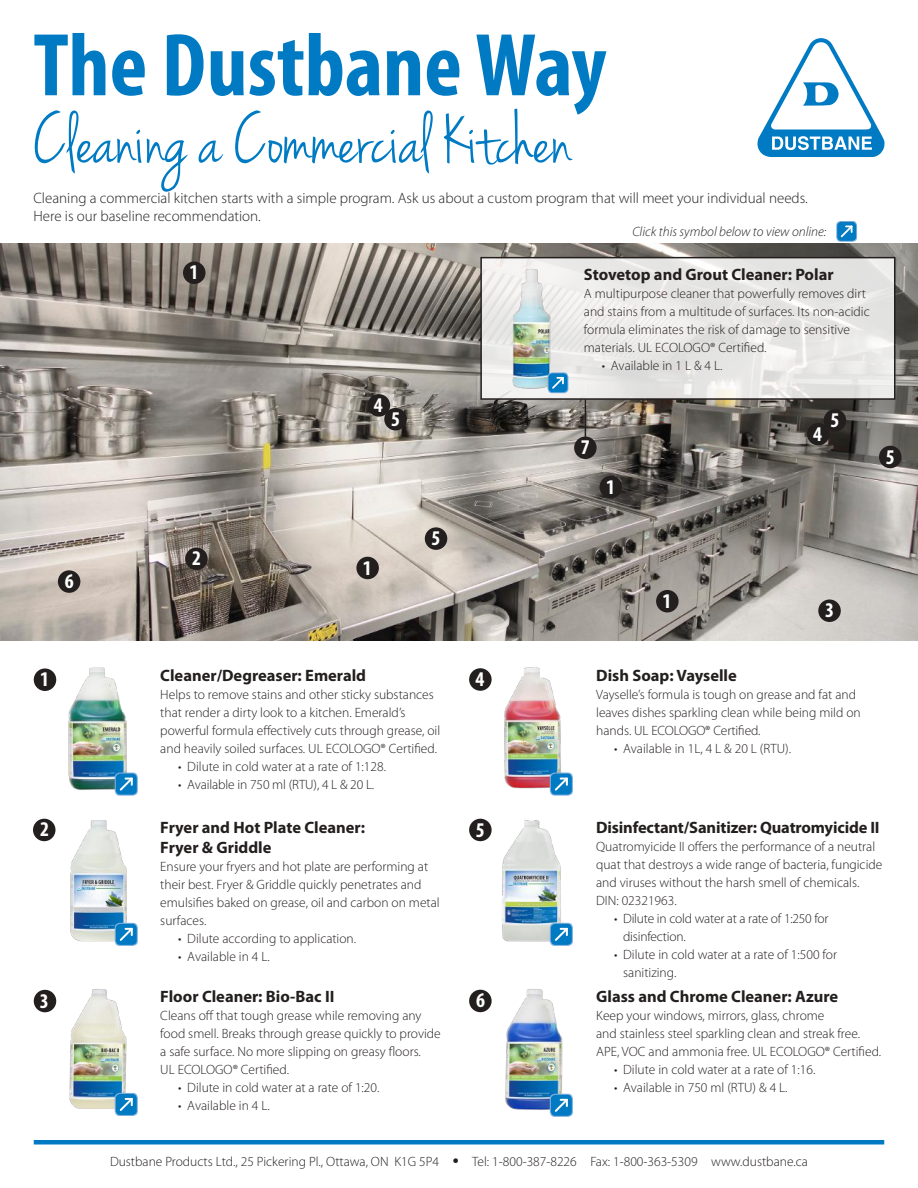
<style>
.page{position:relative;width:918px;height:1188px;background:#fff}
.page>*{position:absolute;margin:0;border:0;box-sizing:border-box;transform-origin:0 0}
.t1{font:700 condensed 90px "Myriad Pro";color:#007bc3}
.t2{font:75px "Jenna Sue";color:#007bc3}
.t3{font:700 condensed 21px "Myriad Pro";color:#fff}
.t4{font:700 16.5px "Myriad Pro";color:#241f1f}
.t5{font:300 15px/18px "Myriad Pro";color:#241f1f}
.t6{font:300 13.5px/18px "Myriad Pro";color:#241f1f}
.t7{font:italic 300 13.5px "Myriad Pro";color:#241f1f}
.s1{font-weight:900;font-size:16.5px}
</style>
<div class="page">
<hr style="left:34px;top:1140px;width:850px;height:4px;background:#007bc3">
<svg style="left:757px;top:38px;width:128px;height:119px"></svg>
<img style="left:0;top:244px;width:918px;height:396px">
<div style="left:183px;top:262px;width:23px;height:22px;background:#241f1f;border-radius:50%"></div>
<div style="left:58px;top:570px;width:22px;height:23px;background:#241f1f;border-radius:50%"></div>
<div style="left:185px;top:548px;width:23px;height:22px;background:#241f1f;border-radius:50%"></div>
<div style="left:356px;top:557px;width:23px;height:22px;background:#241f1f;border-radius:50%"></div>
<div style="left:368px;top:394px;width:22px;height:23px;background:#241f1f;border-radius:50%"></div>
<div style="left:384px;top:408px;width:23px;height:22px;background:#241f1f;border-radius:50%"></div>
<div style="left:425px;top:527px;width:22px;height:23px;background:#241f1f;border-radius:50%"></div>
<div style="left:600px;top:476px;width:22px;height:22px;background:#241f1f;border-radius:50%"></div>
<div style="left:656px;top:590px;width:23px;height:22px;background:#241f1f;border-radius:50%"></div>
<div style="left:818px;top:599px;width:23px;height:23px;background:#241f1f;border-radius:50%"></div>
<div style="left:879px;top:446px;width:23px;height:22px;background:#241f1f;border-radius:50%"></div>
<div style="left:807px;top:423px;width:23px;height:22px;background:#241f1f;border-radius:50%"></div>
<div style="left:824px;top:409px;width:22px;height:23px;background:#241f1f;border-radius:50%"></div>
<div style="left:574px;top:437px;width:23px;height:22px;background:#241f1f;border-radius:50%"></div>
<svg style="left:483px;top:260px;width:410px;height:137px;fill:#e8e7e6"></svg>
<div style="left:480px;top:257px;width:416px;height:143px;border:2px solid #241f1f"></div>
<hr style="left:585px;top:399px;width:1px;height:39px;background:#241f1f">
<div style="left:469px;top:668px;width:23px;height:23px;background:#241f1f;border-radius:50%"></div>
<img style="left:489px;top:667px;width:73px;height:124px">
<div style="left:469px;top:990px;width:23px;height:22px;background:#241f1f;border-radius:50%"></div>
<img style="left:505px;top:989px;width:62px;height:123px">
<div style="left:34px;top:668px;width:22px;height:23px;background:#241f1f;border-radius:50%"></div>
<img style="left:68px;top:667px;width:66px;height:125px">
<img style="left:69px;top:989px;width:64px;height:125px">
<div style="left:34px;top:990px;width:22px;height:22px;background:#241f1f;border-radius:50%"></div>
<div style="left:33px;top:819px;width:23px;height:22px;background:#241f1f;border-radius:50%"></div>
<div style="left:469px;top:819px;width:23px;height:22px;background:#241f1f;border-radius:50%"></div>
<img style="left:490px;top:820px;width:83px;height:124px">
<img style="left:70px;top:820px;width:68px;height:122px">
<img style="left:507px;top:259px;width:55px;height:138px">
<svg style="left:836px;top:221px;width:21px;height:21px"></svg>
<div style="left:837px;top:222px;width:19px;height:19px;background:#007bc3;border-radius:4px"></div>
<svg style="left:841px;top:226px;width:12px;height:11px"></svg>
<svg style="left:550px;top:773px;width:23px;height:23px"></svg>
<div style="left:551px;top:774px;width:21px;height:21px;background:#007bc3;border-radius:4px"></div>
<svg style="left:555px;top:778px;width:13px;height:13px"></svg>
<svg style="left:550px;top:1094px;width:23px;height:23px"></svg>
<div style="left:551px;top:1095px;width:21px;height:21px;background:#007bc3;border-radius:4px"></div>
<svg style="left:555px;top:1099px;width:13px;height:13px"></svg>
<svg style="left:115px;top:773px;width:23px;height:23px"></svg>
<div style="left:116px;top:774px;width:21px;height:21px;background:#007bc3;border-radius:4px"></div>
<svg style="left:120px;top:778px;width:13px;height:13px"></svg>
<svg style="left:115px;top:1093px;width:23px;height:23px"></svg>
<div style="left:116px;top:1094px;width:21px;height:21px;background:#007bc3;border-radius:4px"></div>
<svg style="left:120px;top:1098px;width:13px;height:13px"></svg>
<svg style="left:115px;top:923px;width:23px;height:23px"></svg>
<div style="left:116px;top:924px;width:21px;height:21px;background:#007bc3;border-radius:4px"></div>
<svg style="left:120px;top:928px;width:13px;height:13px"></svg>
<svg style="left:550px;top:923px;width:23px;height:23px"></svg>
<div style="left:551px;top:924px;width:21px;height:21px;background:#007bc3;border-radius:4px"></div>
<svg style="left:555px;top:928px;width:13px;height:13px"></svg>
<svg style="left:548px;top:372px;width:20px;height:21px"></svg>
<div style="left:549px;top:373px;width:18px;height:19px;background:#007bc3;border-radius:4px"></div>
<svg style="left:552px;top:377px;width:12px;height:12px"></svg>
<h1 class="t1" style="left:33px;top:9px;width:575px">The Dustbane Way</h1>
<h2 class="t2" style="left:33px;top:98px;width:540px">Cleaning a Commercial Kitchen</h2>
<p class="t5" style="left:33px;top:189px;width:776px">Cleaning a commercial kitchen starts with a simple program. Ask us about a custom program that will meet your individual needs.<br>Here is our baseline recommendation.</p>
<h3 class="t3" style="left:65px;top:568px;width:10px">6</h3>
<h3 class="t3" style="left:40px;top:666px;width:10px">1</h3>
<h3 class="t3" style="left:189px;top:259px;width:10px">1</h3>
<h3 class="t3" style="left:374px;top:392px;width:10px">4</h3>
<h3 class="t3" style="left:391px;top:406px;width:10px">5</h3>
<h3 class="t3" style="left:192px;top:545px;width:10px">2</h3>
<h3 class="t3" style="left:363px;top:554px;width:10px">1</h3>
<h3 class="t3" style="left:432px;top:525px;width:10px">5</h3>
<p class="t4" style="left:160px;top:665px;width:207px">Cleaner/Degreaser: Emerald</p>
<p class="t6" style="left:160px;top:685px;width:281px">Helps to remove stains and other sticky substances that render a dirty look to a kitchen. Emerald’s powerful formula effectively cuts through grease, oil and heavily soiled surfaces. UL ECOLOGO® Certified.</p>
<p class="t6" style="left:178px;top:757px;width:209px">• Dilute in cold water at a rate of 1:128.</p>
<p class="t6" style="left:178px;top:775px;width:197px">• Available in 750 ml (RTU), 4 L &amp; 20 L.</p>
<h3 class="t3" style="left:475px;top:666px;width:10px">4</h3>
<h3 class="t3" style="left:40px;top:816px;width:10px">2</h3>
<p class="t4" style="left:160px;top:817px;width:206px">Fryer and Hot Plate Cleaner:</p>
<h3 class="t3" style="left:476px;top:816px;width:10px">5</h3>
<p class="t4" style="left:160px;top:836px;width:113px">Fryer &amp; Griddle</p>
<p class="t6" style="left:160px;top:857px;width:281px">Ensure your fryers and hot plate are performing at their best. Fryer &amp; Griddle quickly penetrates and emulsifies baked on grease, oil and carbon on metal surfaces.</p>
<p class="t6" style="left:178px;top:929px;width:179px">• Dilute according to application.</p>
<p class="t6" style="left:178px;top:947px;width:93px">• Available in 4 L.</p>
<h3 class="t3" style="left:40px;top:987px;width:10px">3</h3>
<p class="t4" style="left:160px;top:986px;width:176px">Floor Cleaner: Bio-Bac II</p>
<p class="t6" style="left:160px;top:1007px;width:282px">Cleans off that tough grease while removing any food smell. Breaks through grease quickly to provide a safe surface. No more slipping on greasy floors.<br>UL ECOLOGO® Certified.</p>
<p class="t6" style="left:178px;top:1079px;width:203px">• Dilute in cold water at a rate of 1:20.</p>
<p class="t6" style="left:178px;top:1097px;width:93px">• Available in 4 L.</p>
<h3 class="t3" style="left:476px;top:987px;width:10px">6</h3>
<p class="t7" style="left:632px;top:224px;width:196px">Click this symbol below to view online:</p>
<p class="t4" style="left:584px;top:263px;width:251px">Stovetop and Grout Cleaner: Polar</p>
<p class="t6" style="left:584px;top:284px;width:287px">A multipurpose cleaner that powerfully removes dirt and stains from a multitude of surfaces. Its non-acidic formula eliminates the risk of damage to sensitive materials. UL ECOLOGO® Certified.</p>
<p class="t6" style="left:602px;top:356px;width:122px">• Available in 1 L &amp; 4 L.</p>
<h3 class="t3" style="left:581px;top:434px;width:10px">7</h3>
<h3 class="t3" style="left:606px;top:473px;width:10px">1</h3>
<h3 class="t3" style="left:813px;top:421px;width:10px">4</h3>
<h3 class="t3" style="left:830px;top:407px;width:10px">5</h3>
<h3 class="t3" style="left:886px;top:443px;width:10px">5</h3>
<h3 class="t3" style="left:663px;top:588px;width:10px">1</h3>
<h3 class="t3" style="left:825px;top:597px;width:10px">3</h3>
<p class="t4" style="left:596px;top:664px;width:142px">Dish Soap: Vayselle</p>
<p class="t6" style="left:596px;top:685px;width:266px">Vayselle’s formula is tough on grease and fat and leaves dishes sparkling clean while being mild on hands. UL ECOLOGO® Certified.</p>
<p class="t6" style="left:614px;top:739px;width:178px">• Available in 1L, 4 L &amp; 20 L (RTU).</p>
<p class="t4" style="left:596px;top:817px;width:285px">Disinfectant/Sanitizer: Quatromyicide II</p>
<p class="t6" style="left:596px;top:837px;width:288px">Quatromyicide II offers the performance of a neutral quat that destroys a wide range of bacteria, fungicide and viruses without the harsh smell of chemicals.<br>DIN: 02321963.</p>
<p class="t6" style="left:623px;top:909px;width:207px;text-indent:-9px">• Dilute in cold water at a rate of 1:250 for disinfection.</p>
<p class="t6" style="left:623px;top:945px;width:215px;text-indent:-9px">• Dilute in cold water at a rate of 1:500 for sanitizing.</p>
<p class="t4" style="left:596px;top:986px;width:244px">Glass and Chrome Cleaner: Azure</p>
<p class="t6" style="left:596px;top:1006px;width:287px">Keep your windows, mirrors, glass, chrome<br>and stainless steel sparkling clean and streak free.<br>APE, VOC and ammonia free. UL ECOLOGO® Certified.</p>
<p class="t6" style="left:614px;top:1060px;width:203px">• Dilute in cold water at a rate of 1:16.</p>
<p class="t6" style="left:614px;top:1078px;width:175px">• Available in 750 ml (RTU) &amp; 4 L.</p>
<p class="t6" style="left:110px;top:1153px;width:699px">Dustbane Products Ltd., 25 Pickering Pl., Ottawa, ON K1G 5P4 <span class="s1">•</span> Tel: 1-800-387-8226 Fax: 1-800-363-5309 www.dustbane.ca</p>
</div>
